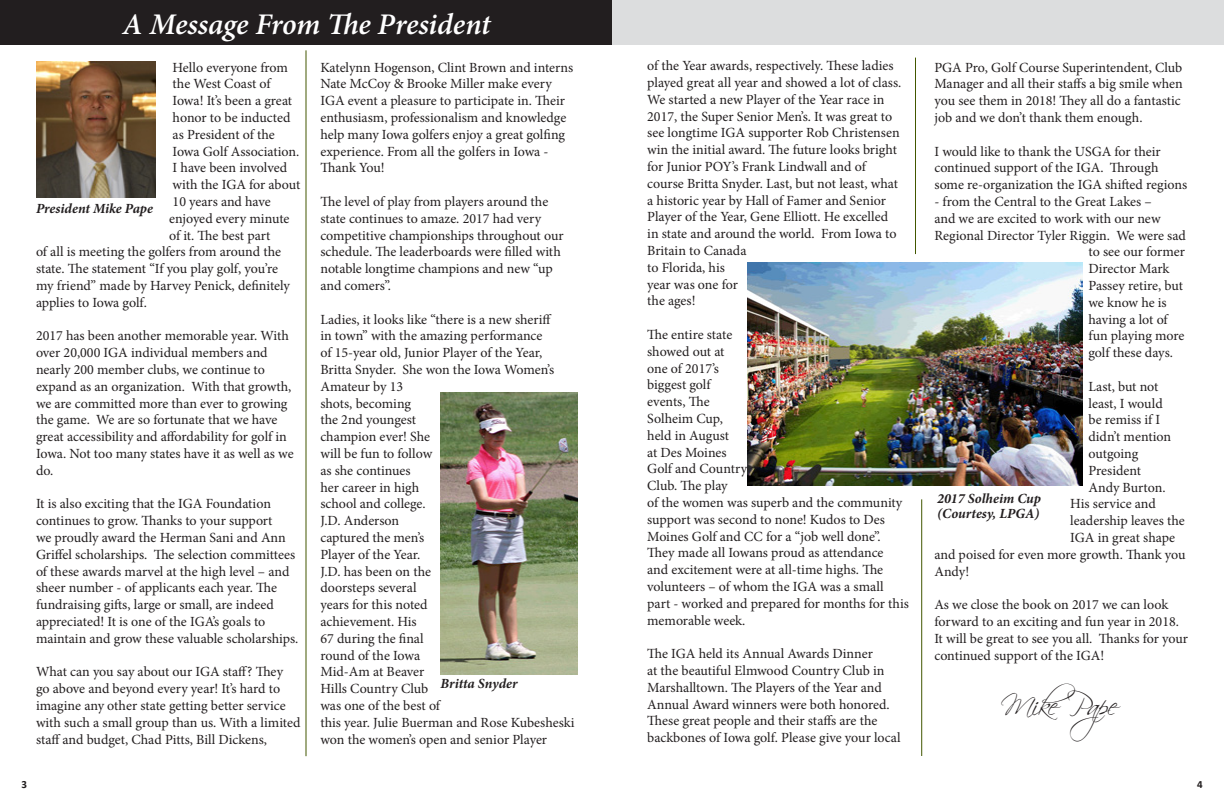
<style>
.page{position:relative;width:1224px;height:792px;background:#fff}
.page>*{position:absolute;margin:0;border:0;box-sizing:border-box;transform-origin:0 0}
.t1{font:italic 600 30px "Minion Pro";letter-spacing:-.005em;color:#fff}
.t2{font:28px "Scriptina";letter-spacing:-.055em;color:#221e1f}
.t3{font:14px/16.8px "Minion Pro";letter-spacing:-.005em;color:#221e1f}
.t4{font:italic 700 14px/15px "Minion Pro";color:#221e1f}
.t5{font:700 11px "Calibri";color:#221e1f}
</style>
<div class="page">
<img style="left:748px;top:263px;width:334px;height:223px">
<hr style="left:915px;top:58px;width:1px;height:196px;background:#425700">
<hr style="left:306px;top:50px;width:1px;height:706px;background:#425700">
<div style="left:0;top:0;width:612px;height:45px;background:#221e1f"></div>
<div style="left:612px;top:0;width:612px;height:45px;background:#dcddde"></div>
<img style="left:441px;top:392px;width:136px;height:283px">
<img style="left:36px;top:61px;width:119px;height:136px">
<hr style="left:921px;top:499px;width:1px;height:257px;background:#425700">
<h1 class="t1" style="left:123px;top:3px;width:370px">A Message From The President</h1>
<p class="t3" style="left:173px;top:59px;width:117px">Hello everyone from</p>
<p class="t3" style="left:173px;top:76px;width:100px">the West Coast of</p>
<p class="t3" style="left:173px;top:92px;width:121px">Iowa! It’s been a great</p>
<p class="t3" style="left:173px;top:109px;width:119px">honor to be inducted</p>
<p class="t3" style="left:173px;top:126px;width:104px">as President of the</p>
<p class="t3" style="left:173px;top:143px;width:128px">Iowa Golf Association.</p>
<p class="t3" style="left:173px;top:160px;width:116px">I have been involved</p>
<p class="t3" style="left:173px;top:176px;width:129px">with the IGA for about</p>
<p class="t3" style="left:173px;top:193px;width:100px">10 years and have</p>
<p class="t3" style="left:169px;top:210px;width:122px">enjoyed every minute</p>
<p class="t3" style="left:169px;top:227px;width:103px">of it. The best part</p>
<p class="t3" style="left:36px;top:244px;width:247px">of all is meeting the golfers from around the</p>
<p class="t3" style="left:36px;top:260px;width:244px">state. The statement “If you play golf, you’re</p>
<p class="t3" style="left:36px;top:277px;width:256px">my friend” made by Harvey Penick, definitely</p>
<p class="t3" style="left:36px;top:294px;width:112px">applies to Iowa golf.</p>
<p class="t3" style="left:36px;top:328px;width:259px">2017 has been another memorable year. With over 20,000 IGA individual members and nearly 200 member clubs, we continue to expand as an organization. With that growth, we are committed more than ever to growing the game. We are so fortunate that we have great accessibility and affordability for golf in Iowa. Not too many states have it as well as we do.</p>
<p class="t3" style="left:36px;top:496px;width:264px">It is also exciting that the IGA Foundation continues to grow. Thanks to your support<br>we proudly award the Herman Sani and Ann Griffel scholarships. The selection committees of these awards marvel at the high level – and sheer number - of applicants each year. The fundraising gifts, large or small, are indeed appreciated! It is one of the IGA’s goals to maintain and grow these valuable scholarships.</p>
<p class="t3" style="left:36px;top:664px;width:266px">What can you say about our IGA staff? They<br>go above and beyond every year! It’s hard to imagine any other state getting better service with such a small group than us. With a limited staff and budget, Chad Pitts, Bill Dickens,</p>
<p class="t4" style="left:36px;top:201px;width:118px">President Mike Pape</p>
<p class="t3" style="left:320px;top:59px;width:254px">Katelynn Hogenson, Clint Brown and interns Nate McCoy &amp; Brooke Miller make every IGA event a pleasure to participate in. Their enthusiasm, professionalism and knowledge help many Iowa golfers enjoy a great golfing experience. From all the golfers in Iowa - Thank You!</p>
<p class="t3" style="left:320px;top:193px;width:245px">The level of play from players around the state continues to amaze. 2017 had very competitive championships throughout our schedule. The leaderboards were filled with notable longtime champions and new “up and comers”.</p>
<p class="t3" style="left:320px;top:311px;width:256px">Ladies, it looks like “there is a new sheriff<br>in town” with the amazing performance<br>of 15-year old, Junior Player of the Year,<br>Britta Snyder. She won the Iowa Women’s<br>Amateur by 13<br>shots, becoming<br>the 2nd youngest<br>champion ever! She<br>will be fun to follow<br>as she continues<br>her career in high<br>school and college.<br>J.D. Anderson<br>captured the men’s<br>Player of the Year.<br>J.D. has been on the<br>doorsteps several<br>years for this noted<br>achievement. His<br>67 during the final<br>round of the Iowa<br>Mid-Am at Beaver<br>Hills Country Club<br>was one of the best of<br>this year. Julie Buerman and Rose Kubesheski won the women’s open and senior Player</p>
<p class="t4" style="left:441px;top:676px;width:79px">Britta Snyder</p>
<p class="t3" style="left:647px;top:57px;width:256px">of the Year awards, respectively. These ladies played great all year and showed a lot of class.<br>We started a new Player of the Year race in 2017, the Super Senior Men’s. It was great to see longtime IGA supporter Rob Christensen win the initial award. The future looks bright for Junior POY’s Frank Lindwall and of course Britta Snyder. Last, but not least, what a historic year by Hall of Famer and Senior Player of the Year, Gene Elliott. He excelled in state and around the world. From Iowa to Britain to Canada<br>to Florida, his<br>year was one for<br>the ages!</p>
<p class="t3" style="left:647px;top:326px;width:263px">The entire state<br>showed out at<br>one of 2017’s<br>biggest golf<br>events, The<br>Solheim Cup,<br>held in August<br>at Des Moines<br>Golf and Country<br>Club. The play<br>of the women was superb and the community support was second to none! Kudos to Des<br>Moines Golf and CC for a “job well done”.<br>They made all Iowans proud as attendance<br>and excitement were at all-time highs. The volunteers – of whom the IGA was a small part - worked and prepared for months for this memorable week.</p>
<p class="t3" style="left:647px;top:645px;width:255px">The IGA held its Annual Awards Dinner<br>at the beautiful Elmwood Country Club in Marshalltown. The Players of the Year and Annual Award winners were both honored.<br>These great people and their staffs are the backbones of Iowa golf. Please give your local</p>
<p class="t3" style="left:934px;top:59px;width:250px">PGA Pro, Golf Course Superintendent, Club Manager and all their staffs a big smile when you see them in 2018! They all do a fantastic job and we don’t thank them enough.</p>
<p class="t3" style="left:934px;top:143px;width:254px">I would like to thank the USGA for their continued support of the IGA. Through some re-organization the IGA shifted regions</p>
<p class="t3" style="left:934px;top:193px;width:219px">- from the Central to the Great Lakes –</p>
<p class="t3" style="left:934px;top:210px;width:228px">and we are excited to work with our new</p>
<p class="t3" style="left:934px;top:227px;width:253px">Regional Director Tyler Riggin. We were sad</p>
<p class="t3" style="left:1088px;top:244px;width:98px">to see our former</p>
<p class="t3" style="left:1088px;top:260px;width:82px">Director Mark</p>
<p class="t3" style="left:1088px;top:277px;width:96px">Passey retire, but</p>
<p class="t3" style="left:1088px;top:294px;width:80px">we know he is</p>
<p class="t3" style="left:1088px;top:311px;width:81px">having a lot of</p>
<p class="t3" style="left:1088px;top:328px;width:98px">fun playing more</p>
<p class="t3" style="left:1088px;top:344px;width:86px">golf these days.</p>
<p class="t3" style="left:1088px;top:378px;width:72px">Last, but not</p>
<p class="t3" style="left:1088px;top:395px;width:76px">least, I would</p>
<p class="t3" style="left:1088px;top:412px;width:73px">be remiss if I</p>
<p class="t3" style="left:1088px;top:428px;width:84px">didn’t mention</p>
<p class="t3" style="left:1088px;top:445px;width:51px">outgoing</p>
<p class="t3" style="left:1088px;top:462px;width:54px">President</p>
<p class="t3" style="left:1088px;top:479px;width:79px">Andy Burton.</p>
<p class="t3" style="left:1070px;top:496px;width:87px">His service and</p>
<p class="t3" style="left:1070px;top:512px;width:116px">leadership leaves the</p>
<p class="t3" style="left:1070px;top:529px;width:106px">IGA in great shape</p>
<p class="t3" style="left:934px;top:546px;width:253px">and poised for even more growth. Thank you</p>
<p class="t3" style="left:934px;top:563px;width:36px">Andy!</p>
<p class="t3" style="left:934px;top:596px;width:255px">As we close the book on 2017 we can look forward to an exciting and fun year in 2018.<br>It will be great to see you all. Thanks for your continued support of the IGA!</p>
<p class="t4" style="left:937px;top:491px;width:105px">2017 Solheim Cup (Courtesy, LPGA)</p>
<h2 class="t2" style="left:1001px;top:689px;width:138px">Mike Pape</h2>
<p class="t5" style="left:21px;top:777px;width:7px">3</p>
<p class="t5" style="left:1197px;top:777px;width:7px">4</p>
</div>
